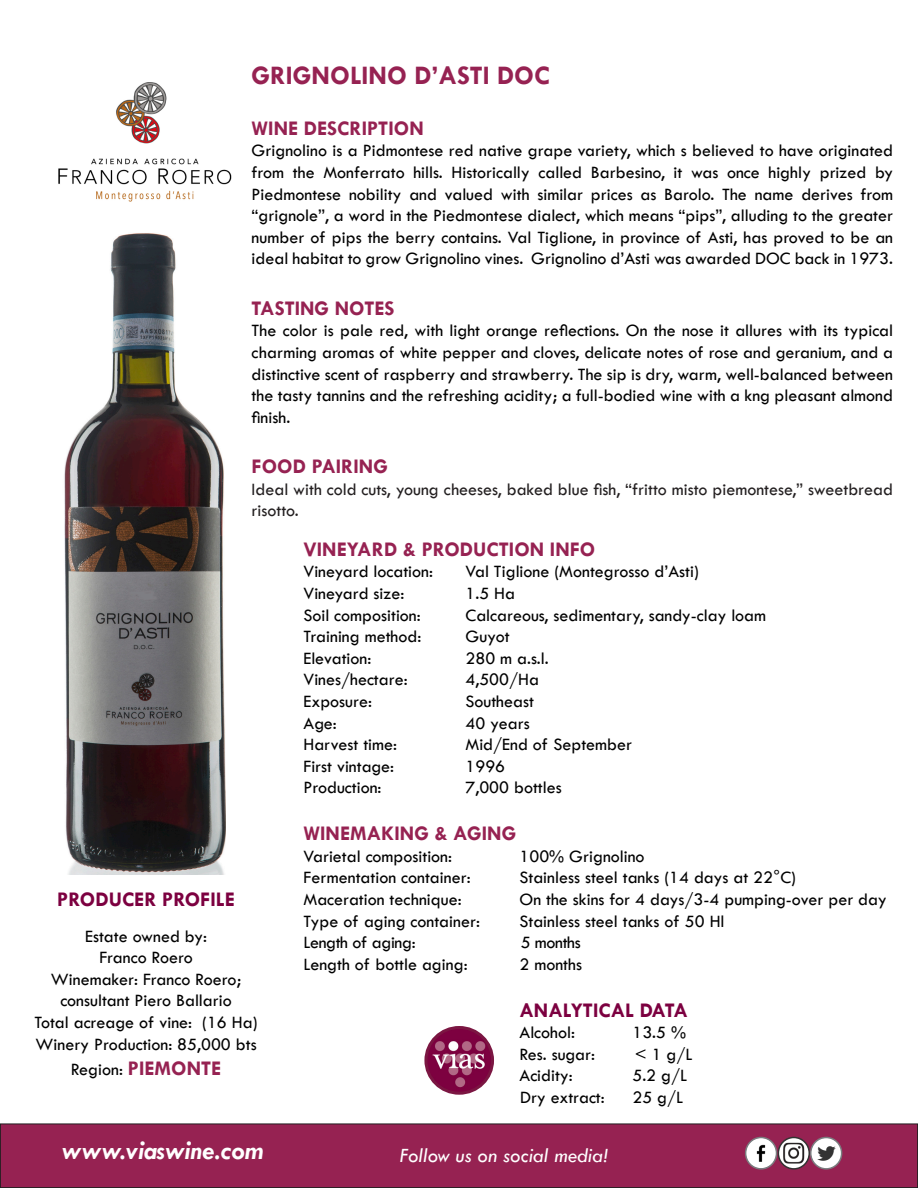
<style>
.page{position:relative;width:918px;height:1188px;background:#fff}
.page>*{position:absolute;margin:0;border:0;box-sizing:border-box;transform-origin:0 0}
.t1{font:700 27px "Tw Cen";color:#962252}
.t2{font:italic 700 27px "Tw Cen";color:#fff}
.t3{font:700 21px "Tw Cen";color:#962252}
.t4{font:700 21px "Tw Cen";color:#7c0040}
.t5{font:italic 21px "Tw Cen";color:#fff}
.t6{font:18px/21.6px "Tw Cen";color:#000;text-align:justify}
.t7{font:18px/21.6px "Tw Cen";color:#231f20}
.t8{font:18px "Tw Cen";letter-spacing:-.02em;color:#000}
.s1{font-weight:400;font-size:18px;color:#000}
</style>
<div class="page">
<img style="left:64px;top:233px;width:162px;height:642px">
<div style="left:0;top:1124px;width:918px;height:64px;background:#962252"></div>
<div style="left:0;top:1124px;width:918px;height:64px;border:1px solid #231f20"></div>
<svg style="left:778px;top:1137px;width:31px;height:32px"></svg>
<img style="left:783px;top:1143px;width:26px;height:21px">
<div style="left:778px;top:1137px;width:32px;height:33px;border:2px solid #333;border-radius:50%"></div>
<img style="left:811px;top:1137px;width:31px;height:32px;border-radius:16px">
<div style="left:810px;top:1137px;width:32px;height:33px;border:2px solid #7a7c7f;border-radius:50%"></div>
<img style="left:426px;top:1028px;width:67px;height:65px;border-radius:33px">
<div style="left:424px;top:1026px;width:70px;height:69px;border:3px solid #7b1642;border-radius:50%"></div>
<img style="left:58px;top:82px;width:174px;height:120px">
<img style="left:746px;top:1138px;width:31px;height:30px">
<div style="left:745px;top:1137px;width:32px;height:33px;border:2px solid #7a7c7f;border-radius:50%"></div>
<p class="t1" style="left:252px;top:60px;width:300px">GRIGNOLINO D’ASTI DOC</p>
<p class="t3" style="left:252px;top:116px;width:174px">WINE DESCRIPTION</p>
<p class="t6" style="left:252px;top:140px;width:643px">Grignolino is a Pidmontese red native grape variety, which s believed to have originated from the Monferrato hills. Historically called Barbesino, it was once highly prized by Piedmontese nobility and valued with similar prices as Barolo. The name derives from “grignole”, a word in the Piedmontese dialect, which means “pips”, alluding to the greater number of pips the berry contains. Val Tiglione, in province of Asti, has proved to be an ideal habitat to grow Grignolino vines. Grignolino d’Asti was awarded DOC back in 1973.</p>
<p class="t3" style="left:252px;top:296px;width:144px">TASTING NOTES</p>
<p class="t6" style="left:252px;top:320px;width:643px">The color is pale red, with light orange reflections. On the nose it allures with its typical charming aromas of white pepper and cloves, delicate notes of rose and geranium, and a distinctive scent of raspberry and strawberry. The sip is dry, warm, well-balanced between</p>
<p class="t6" style="left:252px;top:385px;width:643px">the tasty tannins and the refreshing acidity; a full-bodied wine with a kng pleasant almond finish.</p>
<p class="t3" style="left:252px;top:454px;width:138px">FOOD PAIRING</p>
<p class="t7" style="left:252px;top:478px;width:643px">Ideal with cold cuts, young cheeses, baked blue fish, “fritto misto piemontese,” sweetbread risotto.</p>
<p class="t3" style="left:303px;top:537px;width:293px">VINEYARD &amp; PRODUCTION INFO</p>
<p class="t6" style="left:303px;top:561px;width:131px">Vineyard location:</p>
<p class="t6" style="left:465px;top:561px;width:235px">Val Tiglione (Montegrosso d’Asti)</p>
<p class="t6" style="left:303px;top:582px;width:102px">Vineyard size:</p>
<p class="t6" style="left:465px;top:582px;width:51px">1.5 Ha</p>
<p class="t6" style="left:303px;top:604px;width:119px">Soil composition:</p>
<p class="t6" style="left:465px;top:604px;width:302px">Calcareous, sedimentary, sandy-clay loam</p>
<p class="t6" style="left:303px;top:626px;width:119px">Training method:</p>
<p class="t6" style="left:465px;top:626px;width:46px">Guyot</p>
<p class="t6" style="left:303px;top:647px;width:69px">Elevation:</p>
<p class="t6" style="left:465px;top:647px;width:85px">280 m a.s.l.</p>
<p class="t6" style="left:303px;top:669px;width:106px">Vines/hectare:</p>
<p class="t6" style="left:465px;top:669px;width:75px">4,500/Ha</p>
<p class="t6" style="left:303px;top:690px;width:70px">Exposure:</p>
<p class="t6" style="left:465px;top:690px;width:70px">Southeast</p>
<p class="t6" style="left:303px;top:712px;width:35px">Age:</p>
<p class="t6" style="left:465px;top:712px;width:66px">40 years</p>
<p class="t6" style="left:303px;top:734px;width:95px">Harvest time:</p>
<p class="t6" style="left:465px;top:734px;width:168px">Mid/End of September</p>
<p class="t6" style="left:303px;top:755px;width:92px">First vintage:</p>
<p class="t6" style="left:465px;top:755px;width:41px">1996</p>
<p class="t6" style="left:303px;top:777px;width:80px">Production:</p>
<p class="t6" style="left:465px;top:777px;width:98px">7,000 bottles</p>
<p class="t3" style="left:303px;top:821px;width:214px">WINEMAKING &amp; AGING</p>
<p class="t6" style="left:303px;top:845px;width:150px">Varietal composition:</p>
<p class="t6" style="left:519px;top:845px;width:127px">100% Grignolino</p>
<p class="t6" style="left:303px;top:867px;width:169px">Fermentation container:</p>
<p class="t6" style="left:519px;top:867px;width:278px">Stainless steel tanks (14 days at 22°C)</p>
<p class="t6" style="left:303px;top:888px;width:160px">Maceration technique:</p>
<p class="t6" style="left:519px;top:888px;width:369px">On the skins for 4 days/3-4 pumping-over per day</p>
<p class="t6" style="left:303px;top:910px;width:178px">Type of aging container:</p>
<p class="t6" style="left:519px;top:910px;width:207px">Stainless steel tanks of 50 Hl</p>
<p class="t8" style="left:303px;top:932px;width:114px">Length of aging:</p>
<p class="t6" style="left:521px;top:932px;width:62px">5 months</p>
<p class="t6" style="left:303px;top:953px;width:166px">Length of bottle aging:</p>
<p class="t6" style="left:519px;top:953px;width:64px">2 months</p>
<p class="t4" style="left:519px;top:997px;width:170px">ANALYTICAL DATA</p>
<p class="t6" style="left:519px;top:1022px;width:57px">Alcohol:</p>
<p class="t6" style="left:632px;top:1022px;width:55px">13.5 %</p>
<p class="t6" style="left:519px;top:1043px;width:77px">Res. sugar:</p>
<p class="t6" style="left:635px;top:1043px;width:59px">&lt; 1 g/L</p>
<p class="t6" style="left:519px;top:1065px;width:55px">Acidity:</p>
<p class="t6" style="left:632px;top:1065px;width:56px">5.2 g/L</p>
<p class="t6" style="left:520px;top:1086px;width:86px">Dry extract:</p>
<p class="t6" style="left:632px;top:1086px;width:52px">25 g/L</p>
<p class="t2" style="left:62px;top:1134px;width:203px">www.viaswine.com</p>
<p class="t5" style="left:400px;top:1142px;width:210px">Follow us on social media!</p>
<p class="t4" style="left:57px;top:886px;width:179px">PRODUCER PROFILE</p>
<p class="t6" style="left:85px;top:925px;width:123px">Estate owned by:</p>
<p class="t6" style="left:99px;top:947px;width:95px">Franco Roero</p>
<p class="t6" style="left:51px;top:968px;width:192px">Winemaker: Franco Roero;</p>
<p class="t6" style="left:60px;top:990px;width:173px">consultant Piero Ballario</p>
<p class="t6" style="left:35px;top:1011px;width:224px">Total acreage of vine: (16 Ha)</p>
<p class="t6" style="left:36px;top:1033px;width:223px">Winery Production: 85,000 bts</p>
<p class="t3" style="left:71px;top:1056px;width:152px"><span class="s1">Region:</span> PIEMONTE</p>
</div>
